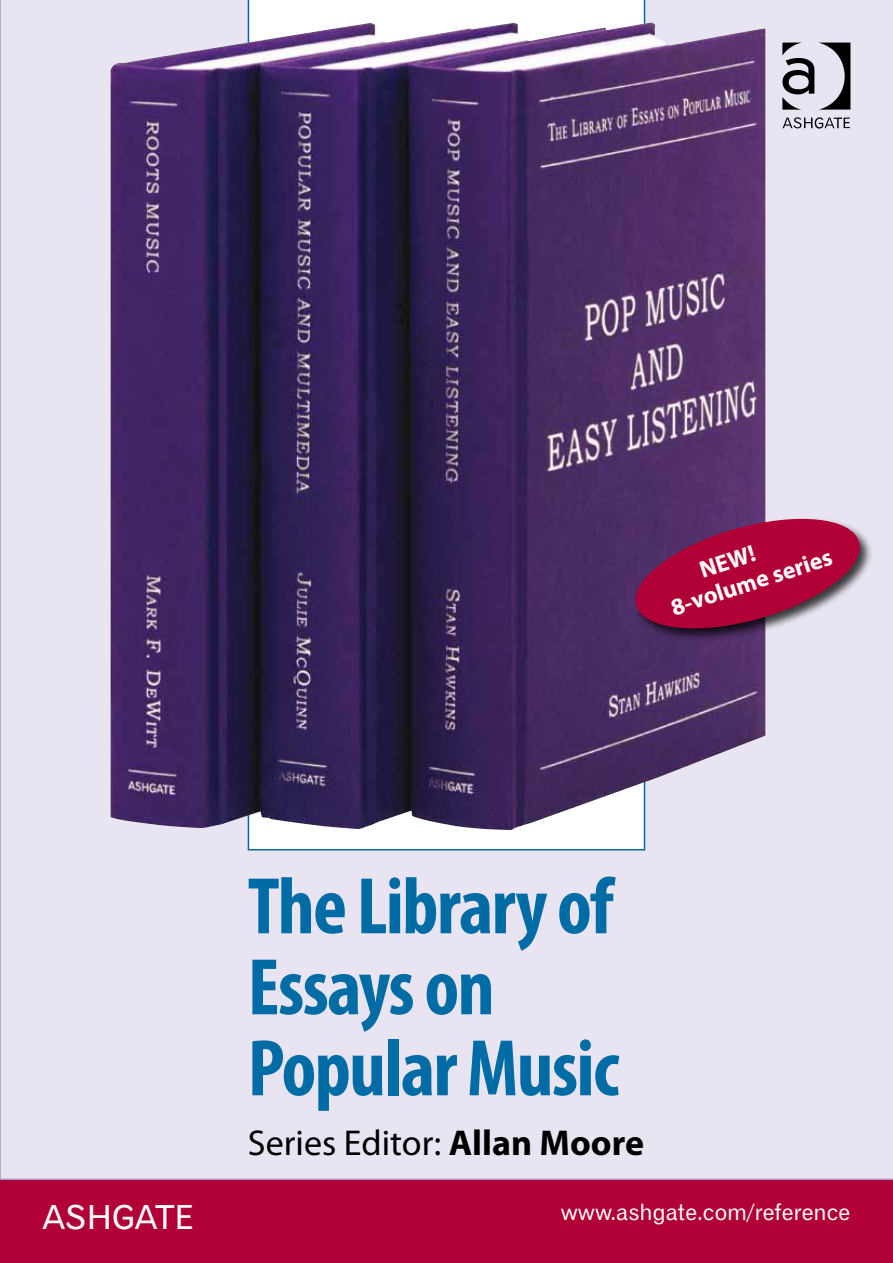
<style>
.page{position:relative;width:893px;height:1263px;background:#fff}
.page>*{position:absolute;margin:0;border:0;box-sizing:border-box;transform-origin:0 0}
.t1{font:700 condensed 81px/81px "Myriad Pro";letter-spacing:-.02em;color:#006ca6}
.t2{font:36px "Myriad Pro";color:#000}
.t3{font:33px "Gothic 720 BT Roman B";color:#fff}
.t4{font:700 24px/27px "Myriad Pro";color:#fff}
.t5{font:22.5px "Gothic 720 BT Roman B";color:#fff}
.s1{font-weight:700}
</style>
<div class="page">
<div style="left:0;top:1178px;width:893px;height:85px;background:#b10035"></div>
<div style="left:0;top:0;width:893px;height:1180px;background:#e9e4f1"></div>
<svg style="left:783px;top:117px;width:67px;height:12px"></svg>
<svg style="left:782px;top:43px;width:68px;height:67px;background:#98959d"></svg>
<svg style="left:248px;top:0;width:397px;height:850px"></svg>
<img style="left:111px;top:23px;width:654px;height:807px">
<div style="left:634px;top:517px;width:240px;height:126px;background:#000;opacity:.75"></div>
<svg style="left:629px;top:511px;width:237px;height:125px;background:#9d315d"></svg>
<p class="t4" style="left:659px;top:569px;width:169px;text-indent:39px;rotate:-18deg">NEW!<br>8-volume series</p>
<p class="t1" style="left:248px;top:864px;width:373px">The Library of<br>Essays on<br>Popular Music</p>
<p class="t2" style="left:248px;top:1121px;width:398px">Series Editor: <span class="s1">Allan Moore</span></p>
<p class="t3" style="left:43px;top:1197px;width:153px">ASHGATE</p>
<p class="t5" style="left:561px;top:1198px;width:291px">www.ashgate.com/reference</p>
</div>
